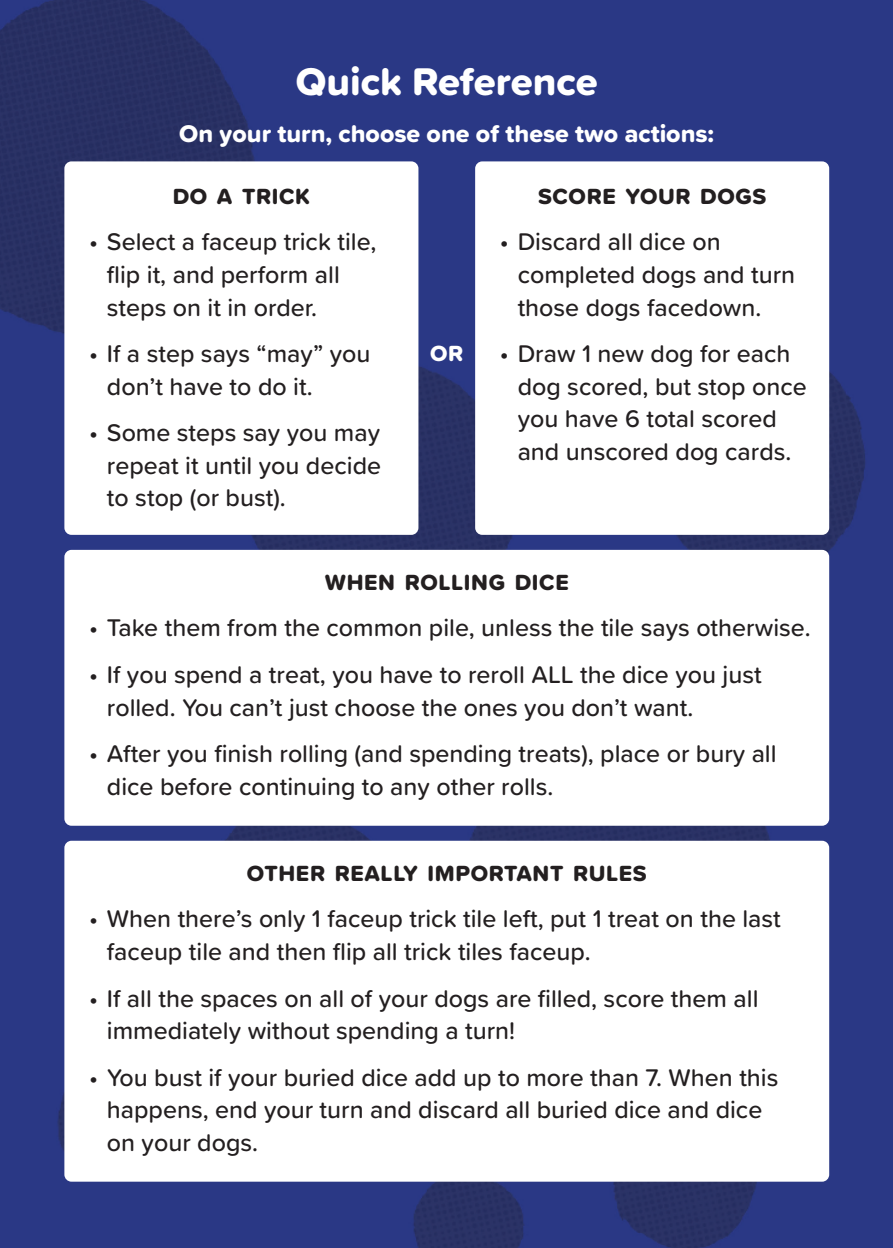
<style>
.page{position:relative;width:893px;height:1248px;background:#fff}
.page>*{position:absolute;margin:0;border:0;box-sizing:border-box;transform-origin:0 0}
.t1{font:40px "Proxima Soft Extrabld";color:#fff}
.t2{font:500 25px/32.5px "Proxima Soft";color:#231f20}
.t3{font:25px "Proxima Soft Extrabld";color:#fff}
.t4{font:22.75px "Proxima Soft Extrabld";letter-spacing:.03em;color:#231f20}
.t5{font:22.75px "Proxima Soft Extrabld";color:#fff}
</style>
<div class="page">
<img style="left:0;top:0;width:893px;height:1247px">
<div style="left:64px;top:161px;width:354px;height:374px;background:#fff;border-radius:7px"></div>
<div style="left:64px;top:550px;width:765px;height:275px;background:#fff;border-radius:7px"></div>
<div style="left:64px;top:840px;width:765px;height:341px;background:#fff;border-radius:7px"></div>
<div style="left:475px;top:161px;width:354px;height:374px;background:#fff;border-radius:7px"></div>
<h1 class="t1" style="left:296px;top:65px;width:304px">Quick Reference</h1>
<p class="t3" style="left:179px;top:123px;width:537px">On your turn, choose one of these two actions:</p>
<p class="t4" style="left:173px;top:187px;width:139px">DO A TRICK</p>
<p class="t2" style="left:107px;top:227px;width:271px;text-indent:-18px">• Select a faceup trick tile, flip it, and perform all steps on it in order.</p>
<p class="t2" style="left:107px;top:339px;width:265px;text-indent:-18px">• If a step says “may” you don’t have to do it.</p>
<p class="t2" style="left:107px;top:418px;width:276px;text-align:justify;text-indent:-18px">• Some steps say you may repeat it until you decide to stop (or bust).</p>
<p class="t5" style="left:430px;top:344px;width:35px">OR</p>
<p class="t4" style="left:538px;top:187px;width:230px">SCORE YOUR DOGS</p>
<p class="t2" style="left:518px;top:227px;width:279px;text-indent:-18px">• Discard all dice on completed dogs and turn those dogs facedown.</p>
<p class="t2" style="left:518px;top:339px;width:291px;text-indent:-18px">• Draw 1 new dog for each dog scored, but stop once you have 6 total scored and unscored dog cards.</p>
<p class="t4" style="left:325px;top:572px;width:245px">WHEN ROLLING DICE</p>
<p class="t2" style="left:89px;top:613px;width:723px">• Take them from the common pile, unless the tile says otherwise.</p>
<p class="t2" style="left:107px;top:660px;width:656px;text-indent:-18px">• If you spend a treat, you have to reroll ALL the dice you just rolled. You can’t just choose the ones you don’t want.</p>
<p class="t2" style="left:107px;top:739px;width:671px;text-indent:-18px">• After you finish rolling (and spending treats), place or bury all dice before continuing to any other rolls.</p>
<p class="t4" style="left:247px;top:863px;width:401px">OTHER REALLY IMPORTANT RULES</p>
<p class="t2" style="left:107px;top:904px;width:675px;text-indent:-18px">• When there’s only 1 faceup trick tile left, put 1 treat on the last faceup tile and then flip all trick tiles faceup.</p>
<p class="t2" style="left:107px;top:983px;width:653px;text-indent:-18px">• If all the spaces on all of your dogs are filled, score them all immediately without spending a turn!</p>
<p class="t2" style="left:107px;top:1062px;width:673px;text-indent:-18px">• You bust if your buried dice add up to more than 7. When this happens, end your turn and discard all buried dice and dice on your dogs.</p>
</div>
